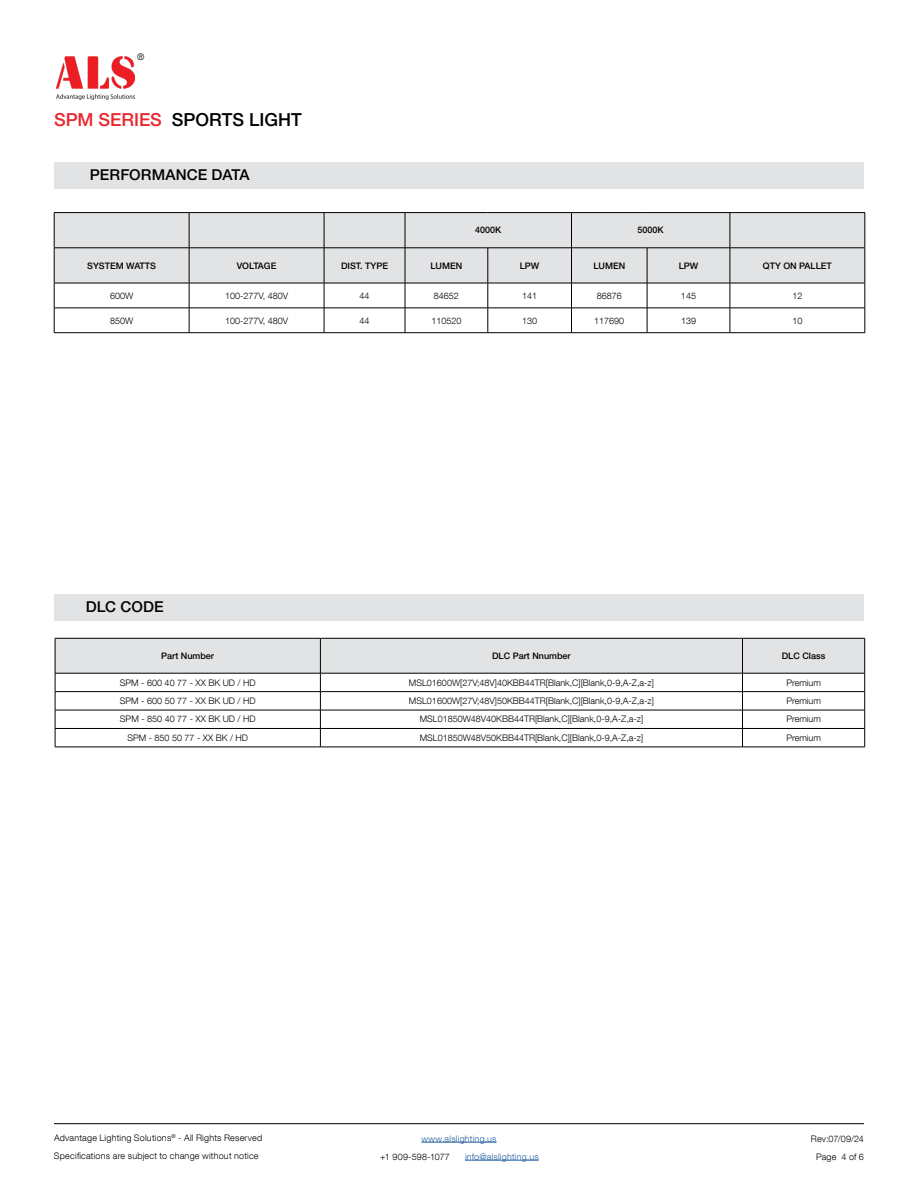
<style>
.page{position:relative;width:918px;height:1188px;background:#fff}
.page>*{position:absolute;margin:0;border:0;box-sizing:border-box;transform-origin:0 0}
.t1{font:500 18px "Helvetica Neue LT Pro";color:#000}
.t2{font:500 15px "Helvetica Neue LT Pro";letter-spacing:.005em;color:#000}
.t3{font:300 9px/18px "Helvetica Neue LT Com";color:#000;text-align:center}
.t4{font:500 9px "Helvetica Neue LT Pro";color:#000}
.t5{font:300 9px/18px "Helvetica Neue LT Com";letter-spacing:.025em;color:#000}
.t6{font:300 9px "Helvetica Neue LT Com";letter-spacing:.025em;color:#215e9e}
.s1{color:#ea292f}
</style>
<div class="page">
<hr style="left:421px;top:1142px;width:76px;height:1px;background:#215e9e">
<hr style="left:465px;top:1160px;width:74px;height:1px;background:#215e9e">
<hr style="left:54px;top:1123px;width:810px;height:1px;background:#000">
<img style="left:56px;top:57px;width:79px;height:43px">
<div style="left:82px;top:162px;width:782px;height:26px;background:#e2e3e4"></div>
<div style="left:54px;top:162px;width:27px;height:26px;background:#e2e3e4"></div>
<div style="left:55px;top:213px;width:810px;height:70px;background:#e2e3e4"></div>
<hr style="left:54px;top:212px;width:135px;height:1px;background:#000">
<hr style="left:54px;top:213px;width:1px;height:35px;background:#000">
<hr style="left:189px;top:212px;width:135px;height:1px;background:#000">
<hr style="left:189px;top:213px;width:1px;height:35px;background:#000">
<hr style="left:324px;top:212px;width:81px;height:1px;background:#000">
<hr style="left:324px;top:213px;width:1px;height:35px;background:#000">
<hr style="left:405px;top:212px;width:83px;height:1px;background:#000">
<hr style="left:405px;top:213px;width:1px;height:35px;background:#000">
<hr style="left:488px;top:212px;width:84px;height:1px;background:#000">
<hr style="left:572px;top:212px;width:75px;height:1px;background:#000">
<hr style="left:571px;top:213px;width:1px;height:35px;background:#000">
<hr style="left:647px;top:212px;width:83px;height:1px;background:#000">
<hr style="left:730px;top:212px;width:135px;height:1px;background:#000">
<hr style="left:730px;top:213px;width:1px;height:35px;background:#000">
<hr style="left:865px;top:213px;width:1px;height:35px;background:#000">
<hr style="left:54px;top:248px;width:135px;height:1px;background:#000">
<hr style="left:54px;top:248px;width:1px;height:35px;background:#000">
<hr style="left:189px;top:248px;width:135px;height:1px;background:#000">
<hr style="left:189px;top:248px;width:1px;height:35px;background:#000">
<hr style="left:324px;top:248px;width:81px;height:1px;background:#000">
<hr style="left:324px;top:248px;width:1px;height:35px;background:#000">
<hr style="left:405px;top:248px;width:83px;height:1px;background:#000">
<hr style="left:405px;top:248px;width:1px;height:35px;background:#000">
<hr style="left:488px;top:248px;width:84px;height:1px;background:#000">
<hr style="left:488px;top:248px;width:1px;height:35px;background:#000">
<hr style="left:572px;top:248px;width:75px;height:1px;background:#000">
<hr style="left:571px;top:248px;width:1px;height:35px;background:#000">
<hr style="left:647px;top:248px;width:83px;height:1px;background:#000">
<hr style="left:647px;top:248px;width:1px;height:35px;background:#000">
<hr style="left:730px;top:248px;width:135px;height:1px;background:#000">
<hr style="left:730px;top:248px;width:1px;height:35px;background:#000">
<hr style="left:865px;top:248px;width:1px;height:35px;background:#000">
<hr style="left:54px;top:283px;width:135px;height:1px;background:#000">
<hr style="left:189px;top:283px;width:135px;height:1px;background:#000">
<hr style="left:324px;top:283px;width:81px;height:1px;background:#000">
<hr style="left:405px;top:283px;width:83px;height:1px;background:#000">
<hr style="left:488px;top:283px;width:84px;height:1px;background:#000">
<hr style="left:572px;top:283px;width:75px;height:1px;background:#000">
<hr style="left:647px;top:283px;width:83px;height:1px;background:#000">
<hr style="left:730px;top:283px;width:135px;height:1px;background:#000">
<hr style="left:54px;top:308px;width:135px;height:1px;background:#000">
<svg style="left:54px;top:283px;width:1px;height:49px"></svg>
<hr style="left:189px;top:308px;width:135px;height:1px;background:#000">
<svg style="left:189px;top:283px;width:1px;height:49px"></svg>
<hr style="left:324px;top:308px;width:81px;height:1px;background:#000">
<svg style="left:324px;top:283px;width:1px;height:49px"></svg>
<hr style="left:405px;top:308px;width:83px;height:1px;background:#000">
<svg style="left:405px;top:283px;width:1px;height:49px"></svg>
<hr style="left:488px;top:308px;width:84px;height:1px;background:#000">
<svg style="left:488px;top:283px;width:1px;height:49px"></svg>
<hr style="left:572px;top:308px;width:75px;height:1px;background:#000">
<svg style="left:571px;top:283px;width:1px;height:49px"></svg>
<hr style="left:647px;top:308px;width:83px;height:1px;background:#000">
<svg style="left:647px;top:283px;width:1px;height:49px"></svg>
<hr style="left:730px;top:308px;width:135px;height:1px;background:#000">
<svg style="left:730px;top:283px;width:1px;height:49px"></svg>
<svg style="left:865px;top:283px;width:1px;height:50px"></svg>
<hr style="left:54px;top:332px;width:135px;height:1px;background:#000">
<hr style="left:189px;top:332px;width:135px;height:1px;background:#000">
<hr style="left:324px;top:332px;width:81px;height:1px;background:#000">
<hr style="left:405px;top:332px;width:83px;height:1px;background:#000">
<hr style="left:488px;top:332px;width:84px;height:1px;background:#000">
<hr style="left:572px;top:332px;width:75px;height:1px;background:#000">
<hr style="left:647px;top:332px;width:83px;height:1px;background:#000">
<hr style="left:730px;top:332px;width:135px;height:1px;background:#000">
<div style="left:82px;top:594px;width:782px;height:26px;background:#e2e3e4"></div>
<div style="left:54px;top:594px;width:27px;height:26px;background:#e2e3e4"></div>
<svg style="left:55px;top:638px;width:810px;height:109px"></svg>
<hr style="left:55px;top:747px;width:265px;height:1px;background:#000">
<hr style="left:320px;top:747px;width:422px;height:1px;background:#000">
<hr style="left:742px;top:747px;width:123px;height:1px;background:#000">
<p class="t3" style="left:137px;top:48px;width:9px">®</p>
<h1 class="t1" style="left:54px;top:109px;width:249px"><span class="s1">SPM SERIES</span> SPORTS LIGHT</h1>
<h2 class="t2" style="left:90px;top:166px;width:161px">PERFORMANCE DATA</h2>
<p class="t4" style="left:475px;top:225px;width:28px">4000K</p>
<p class="t4" style="left:638px;top:225px;width:28px">5000K</p>
<p class="t4" style="left:87px;top:260px;width:70px">SYSTEM WATTS</p>
<p class="t4" style="left:237px;top:260px;width:41px">VOLTAGE</p>
<p class="t4" style="left:341px;top:260px;width:49px">DIST. TYPE</p>
<p class="t4" style="left:430px;top:260px;width:33px">LUMEN</p>
<p class="t4" style="left:520px;top:260px;width:21px">LPW</p>
<p class="t4" style="left:593px;top:260px;width:33px">LUMEN</p>
<p class="t4" style="left:679px;top:260px;width:21px">LPW</p>
<p class="t4" style="left:763px;top:260px;width:71px">QTY ON PALLET</p>
<p class="t3" style="left:110px;top:286px;width:25px">600W</p>
<p class="t3" style="left:225px;top:286px;width:64px">100-277V, 480V</p>
<p class="t3" style="left:360px;top:286px;width:12px">44</p>
<p class="t3" style="left:434px;top:286px;width:27px">84652</p>
<p class="t3" style="left:522px;top:286px;width:17px">141</p>
<p class="t3" style="left:597px;top:286px;width:27px">86876</p>
<p class="t3" style="left:681px;top:286px;width:17px">145</p>
<p class="t3" style="left:792px;top:286px;width:12px">12</p>
<p class="t3" style="left:110px;top:311px;width:25px">850W</p>
<p class="t3" style="left:225px;top:311px;width:64px">100-277V, 480V</p>
<p class="t3" style="left:360px;top:311px;width:12px">44</p>
<p class="t3" style="left:431px;top:311px;width:32px">110520</p>
<p class="t3" style="left:522px;top:311px;width:17px">130</p>
<p class="t3" style="left:594px;top:311px;width:32px">117690</p>
<p class="t3" style="left:681px;top:311px;width:17px">139</p>
<p class="t3" style="left:792px;top:311px;width:12px">10</p>
<h2 class="t2" style="left:86px;top:598px;width:80px">DLC CODE</h2>
<p class="t4" style="left:161px;top:650px;width:54px">Part Number</p>
<p class="t4" style="left:492px;top:650px;width:80px">DLC Part Nnumber</p>
<p class="t4" style="left:782px;top:650px;width:45px">DLC Class</p>
<p class="t3" style="left:120px;top:673px;width:137px">SPM - 600 40 77 - XX BK UD / HD</p>
<p class="t3" style="left:409px;top:673px;width:246px">MSL01600W[27V;48V]40KBB44TR[Blank,C][Blank,0-9,A-Z,a-z]</p>
<p class="t3" style="left:786px;top:673px;width:36px">Premium</p>
<p class="t3" style="left:120px;top:692px;width:137px">SPM - 600 50 77 - XX BK UD / HD</p>
<p class="t3" style="left:409px;top:692px;width:246px">MSL01600W[27V;48V]50KBB44TR[Blank,C][Blank,0-9,A-Z,a-z]</p>
<p class="t3" style="left:786px;top:692px;width:36px">Premium</p>
<p class="t3" style="left:120px;top:710px;width:137px">SPM - 850 40 77 - XX BK UD / HD</p>
<p class="t3" style="left:420px;top:710px;width:225px">MSL01850W48V40KBB44TR[Blank,C][Blank,0-9,A-Z,a-z]</p>
<p class="t3" style="left:786px;top:710px;width:36px">Premium</p>
<p class="t3" style="left:127px;top:729px;width:122px">SPM - 850 50 77 - XX BK / HD</p>
<p class="t3" style="left:420px;top:729px;width:225px">MSL01850W48V50KBB44TR[Blank,C][Blank,0-9,A-Z,a-z]</p>
<p class="t3" style="left:786px;top:729px;width:36px">Premium</p>
<p class="t5" style="left:54px;top:1129px;width:210px">Advantage Lighting Solutions<sup>®</sup> - All Rights Reserved<br>Specifications are subject to change without notice</p>
<p class="t6" style="left:421px;top:1133px;width:77px">www.alslighting.us</p>
<p class="t3" style="left:380px;top:1147px;width:71px">+1 909-598-1077</p>
<p class="t6" style="left:465px;top:1151px;width:75px">info@alslighting.us</p>
<p class="t3" style="left:811px;top:1129px;width:55px">Rev:07/09/24<br>Page 4 of 6</p>
</div>
